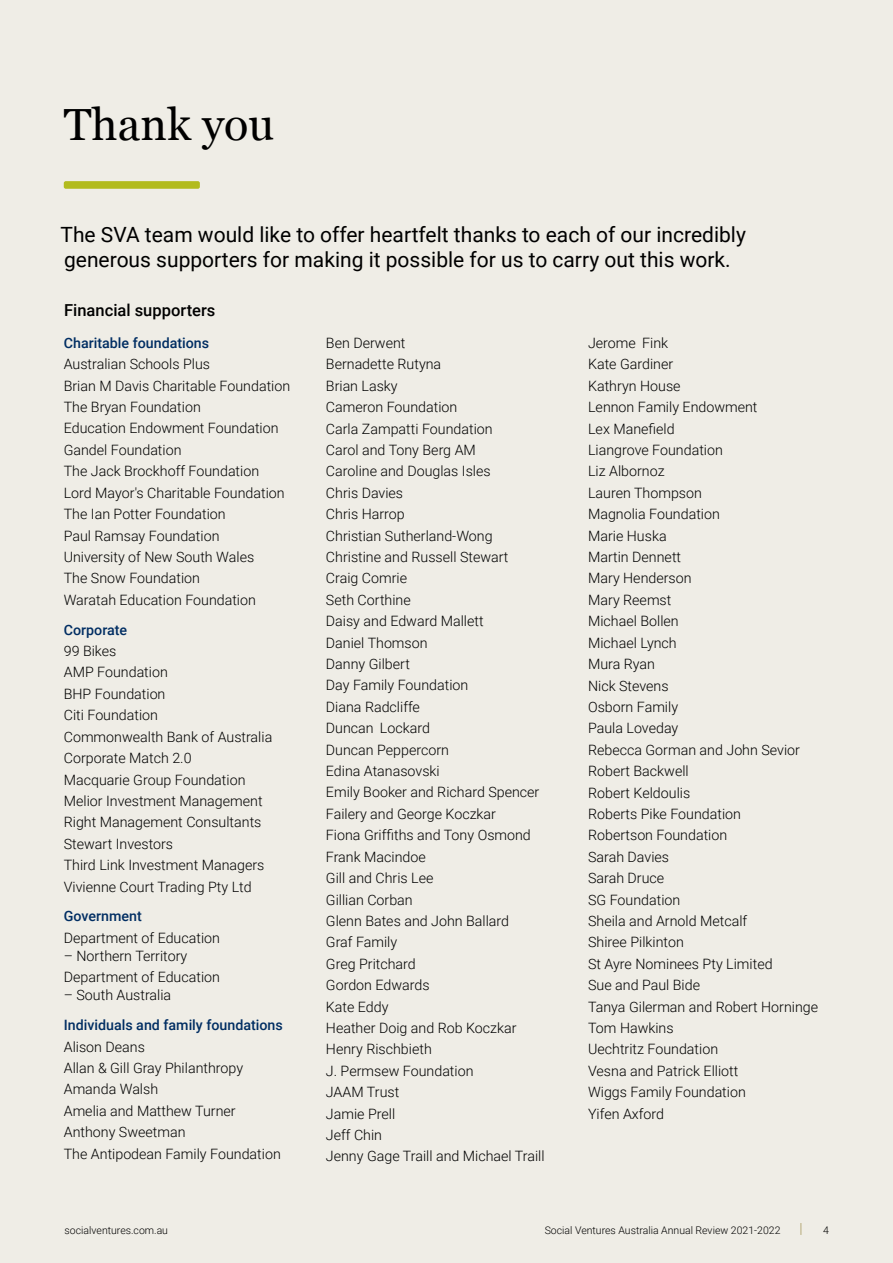
<style>
.page{position:relative;width:893px;height:1263px;background:#efede6}
.page>*{position:absolute;margin:0;border:0;box-sizing:border-box;transform-origin:0 0}
.t1{font:45px "Georgia";color:#000}
.t2{font:21px/25.2px "Roboto";color:#000}
.t3{font:500 16.5px "Roboto";color:#000}
.t4{font:300 14.25px/21.5px "Roboto";color:#000}
.t5{font:500 14.25px "Roboto";color:#002d62}
.t6{font:300 10.5px "Roboto";color:#000}
</style>
<div class="page">
<div style="left:64px;top:181px;width:136px;height:8px;background:#b2bb1e;border-radius:2px"></div>
<svg style="left:800px;top:1223px;width:1px;height:12px"></svg>
<h1 class="t1" style="left:64px;top:92px;width:212px">Thank you</h1>
<h2 class="t2" style="left:61px;top:221px;width:687px">The SVA team would like to offer heartfelt thanks to each of our incredibly generous supporters for making it possible for us to carry out this work.</h2>
<p class="t3" style="left:64px;top:299px;width:153px">Financial supporters</p>
<p class="t5" style="left:64px;top:333px;width:147px">Charitable foundations</p>
<p class="t4" style="left:64px;top:353px;width:228px">Australian Schools Plus<br>Brian M Davis Charitable Foundation<br>The Bryan Foundation<br>Education Endowment Foundation<br>Gandel Foundation<br>The Jack Brockhoff Foundation<br>Lord Mayor's Charitable Foundation<br>The Ian Potter Foundation<br>Paul Ramsay Foundation<br>University of New South Wales<br>The Snow Foundation<br>Waratah Education Foundation</p>
<p class="t5" style="left:64px;top:620px;width:65px">Corporate</p>
<p class="t4" style="left:64px;top:640px;width:210px">99 Bikes<br>AMP Foundation<br>BHP Foundation<br>Citi Foundation<br>Commonwealth Bank of Australia<br>Corporate Match 2.0<br>Macquarie Group Foundation<br>Melior Investment Management<br>Right Management Consultants<br>Stewart Investors<br>Third Link Investment Managers<br>Vivienne Court Trading Pty Ltd</p>
<p class="t5" style="left:64px;top:906px;width:79px">Government</p>
<p class="t4" style="left:64px;top:926px;width:158px">Department of Education</p>
<p class="t4" style="left:64px;top:944px;width:158px">– Northern Territory<br>Department of Education</p>
<p class="t4" style="left:64px;top:984px;width:109px">– South Australia</p>
<p class="t5" style="left:64px;top:1015px;width:221px">Individuals and family foundations</p>
<p class="t4" style="left:64px;top:1035px;width:219px">Alison Deans<br>Allan &amp; Gill Gray Philanthropy<br>Amanda Walsh<br>Amelia and Matthew Turner<br>Anthony Sweetman<br>The Antipodean Family Foundation</p>
<p class="t4" style="left:326px;top:332px;width:220px">Ben Derwent<br>Bernadette Rutyna<br>Brian Lasky<br>Cameron Foundation<br>Carla Zampatti Foundation<br>Carol and Tony Berg AM<br>Caroline and Douglas Isles<br>Chris Davies<br>Chris Harrop<br>Christian Sutherland-Wong<br>Christine and Russell Stewart<br>Craig Comrie<br>Seth Corthine<br>Daisy and Edward Mallett<br>Daniel Thomson<br>Danny Gilbert<br>Day Family Foundation<br>Diana Radcliffe<br>Duncan Lockard<br>Duncan Peppercorn<br>Edina Atanasovski<br>Emily Booker and Richard Spencer<br>Failery and George Koczkar<br>Fiona Griffiths and Tony Osmond<br>Frank Macindoe<br>Gill and Chris Lee<br>Gillian Corban<br>Glenn Bates and John Ballard<br>Graf Family<br>Greg Pritchard<br>Gordon Edwards<br>Kate Eddy<br>Heather Doig and Rob Koczkar<br>Henry Rischbieth<br>J. Permsew Foundation<br>JAAM Trust<br>Jamie Prell<br>Jeff Chin<br>Jenny Gage Traill and Michael Traill</p>
<p class="t4" style="left:588px;top:332px;width:232px">Jerome Fink<br>Kate Gardiner<br>Kathryn House<br>Lennon Family Endowment<br>Lex Manefield<br>Liangrove Foundation<br>Liz Albornoz<br>Lauren Thompson<br>Magnolia Foundation<br>Marie Huska<br>Martin Dennett<br>Mary Henderson<br>Mary Reemst<br>Michael Bollen<br>Michael Lynch<br>Mura Ryan<br>Nick Stevens<br>Osborn Family<br>Paula Loveday<br>Rebecca Gorman and John Sevior<br>Robert Backwell<br>Robert Keldoulis<br>Roberts Pike Foundation<br>Robertson Foundation<br>Sarah Davies<br>Sarah Druce<br>SG Foundation<br>Sheila and Arnold Metcalf<br>Shiree Pilkinton<br>St Ayre Nominees Pty Limited<br>Sue and Paul Bide<br>Tanya Gilerman and Robert Horninge<br>Tom Hawkins<br>Uechtritz Foundation<br>Vesna and Patrick Elliott<br>Wiggs Family Foundation<br>Yifen Axford</p>
<p class="t6" style="left:65px;top:1223px;width:105px">socialventures.com.au</p>
<p class="t6" style="left:545px;top:1223px;width:237px">Social Ventures Australia Annual Review 2021-2022</p>
<p class="t6" style="left:823px;top:1223px;width:7px">4</p>
</div>
